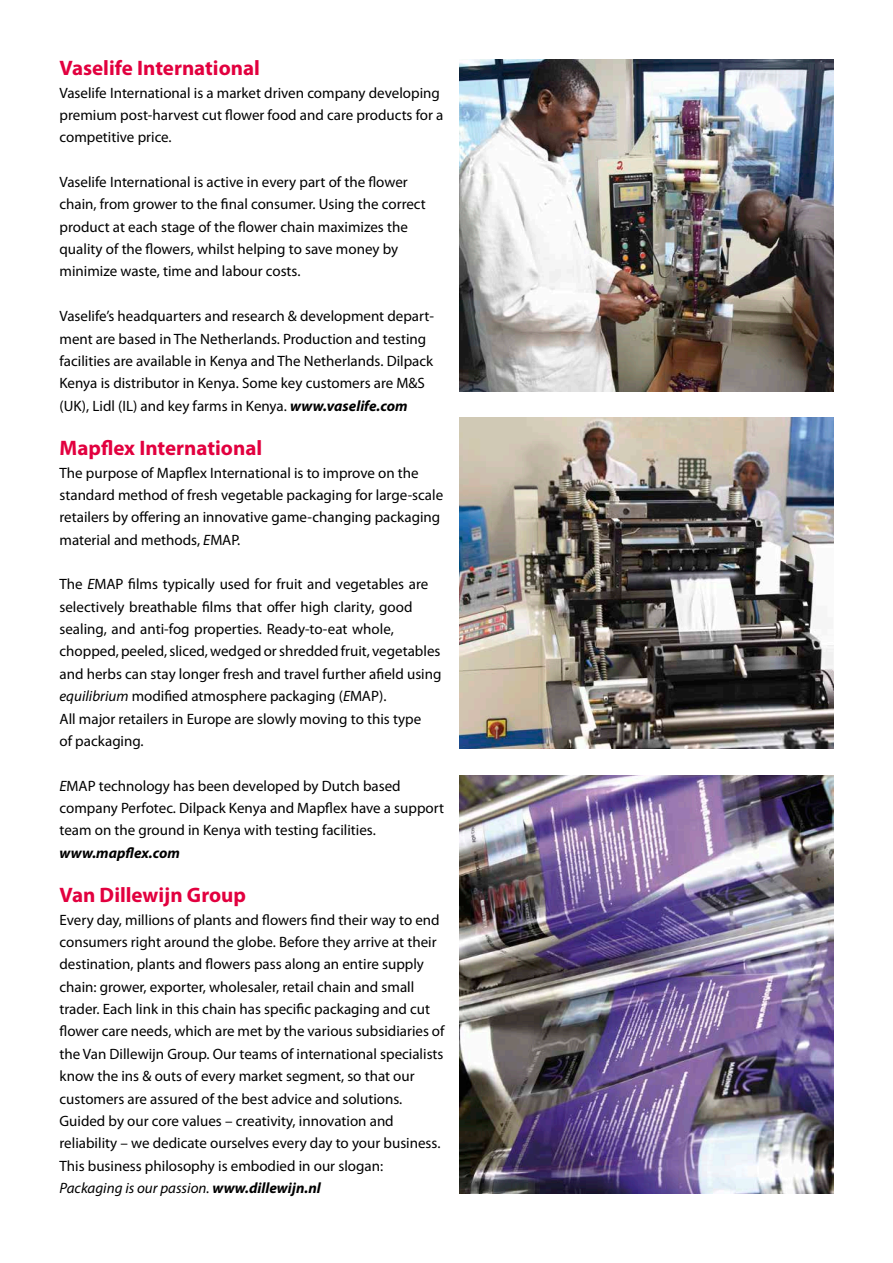
<style>
.page{position:relative;width:893px;height:1263px;background:#fff}
.page>*{position:absolute;margin:0;border:0;box-sizing:border-box;transform-origin:0 0}
.t1{font:700 21px "Myriad Pro";color:#e2003f}
.t2{font:15px/22.4px "Myriad Pro";color:#000}
.t3{font:italic 700 15px "Myriad Pro";color:#000}
.s1{font-weight:700;font-style:italic}
.s2{font-style:italic}
</style>
<div class="page">
<img style="left:459px;top:60px;width:374px;height:331px">
<img style="left:459px;top:417px;width:374px;height:332px">
<img style="left:459px;top:775px;width:374px;height:418px">
<h1 class="t1" style="left:60px;top:55px;width:202px">Vaselife International</h1>
<p class="t2" style="left:60px;top:81px;width:385px">Vaselife International is a market driven company developing premium post-harvest cut flower food and care products for a competitive price.</p>
<p class="t2" style="left:60px;top:171px;width:368px">Vaselife International is active in every part of the flower chain, from grower to the final consumer. Using the correct product at each stage of the flower chain maximizes the quality of the flowers, whilst helping to save money by minimize waste, time and labour costs.</p>
<p class="t2" style="left:60px;top:305px;width:376px">Vaselife’s headquarters and research &amp; development depart&shy;ment are based in The Netherlands. Production and testing facilities are available in Kenya and The Netherlands. Dilpack Kenya is distributor in Kenya. Some key customers are M&amp;S (UK), Lidl (IL) and key farms in Kenya. <span class="s1">www.vaselife.com</span></p>
<h1 class="t1" style="left:60px;top:434px;width:204px">Mapflex International</h1>
<p class="t2" style="left:60px;top:461px;width:385px">The purpose of Mapflex International is to improve on the standard method of fresh vegetable packaging for large-scale retailers by offering an innovative game-changing packaging material and methods, <span class="s2">E</span>MAP.</p>
<p class="t2" style="left:60px;top:573px;width:383px">The <span class="s2">E</span>MAP films typically used for fruit and vegetables are selectively breathable films that offer high clarity, good sealing, and anti-fog properties. Ready-to-eat whole, chopped, peeled, sliced, wedged or shredded fruit, vegetables and herbs can stay longer fresh and travel further afield using <span class="s2">equilibrium</span> modified atmosphere packaging (<span class="s2">E</span>MAP).<br>All major retailers in Europe are slowly moving to this type<br>of packaging.</p>
<p class="t2" style="left:60px;top:774px;width:386px"><span class="s2">E</span>MAP technology has been developed by Dutch based company Perfotec. Dilpack Kenya and Mapflex have a support team on the ground in Kenya with testing facilities.</p>
<p class="t3" style="left:60px;top:843px;width:122px">www.mapflex.com</p>
<h1 class="t1" style="left:60px;top:881px;width:188px">Van Dillewijn Group</h1>
<p class="t2" style="left:60px;top:908px;width:386px">Every day, millions of plants and flowers find their way to end consumers right around the globe. Before they arrive at their destination, plants and flowers pass along an entire supply chain: grower, exporter, wholesaler, retail chain and small trader. Each link in this chain has specific packaging and cut flower care needs, which are met by the various subsidiaries of the Van Dillewijn Group. Our teams of international specialists know the ins &amp; outs of every market segment, so that our customers are assured of the best advice and solutions.<br>Guided by our core values – creativity, innovation and reliability – we dedicate ourselves every day to your business.<br>This business philosophy is embodied in our slogan:<br><span class="s2">Packaging is our passion.</span> <span class="s1">www.dillewijn.nl</span></p>
</div>
